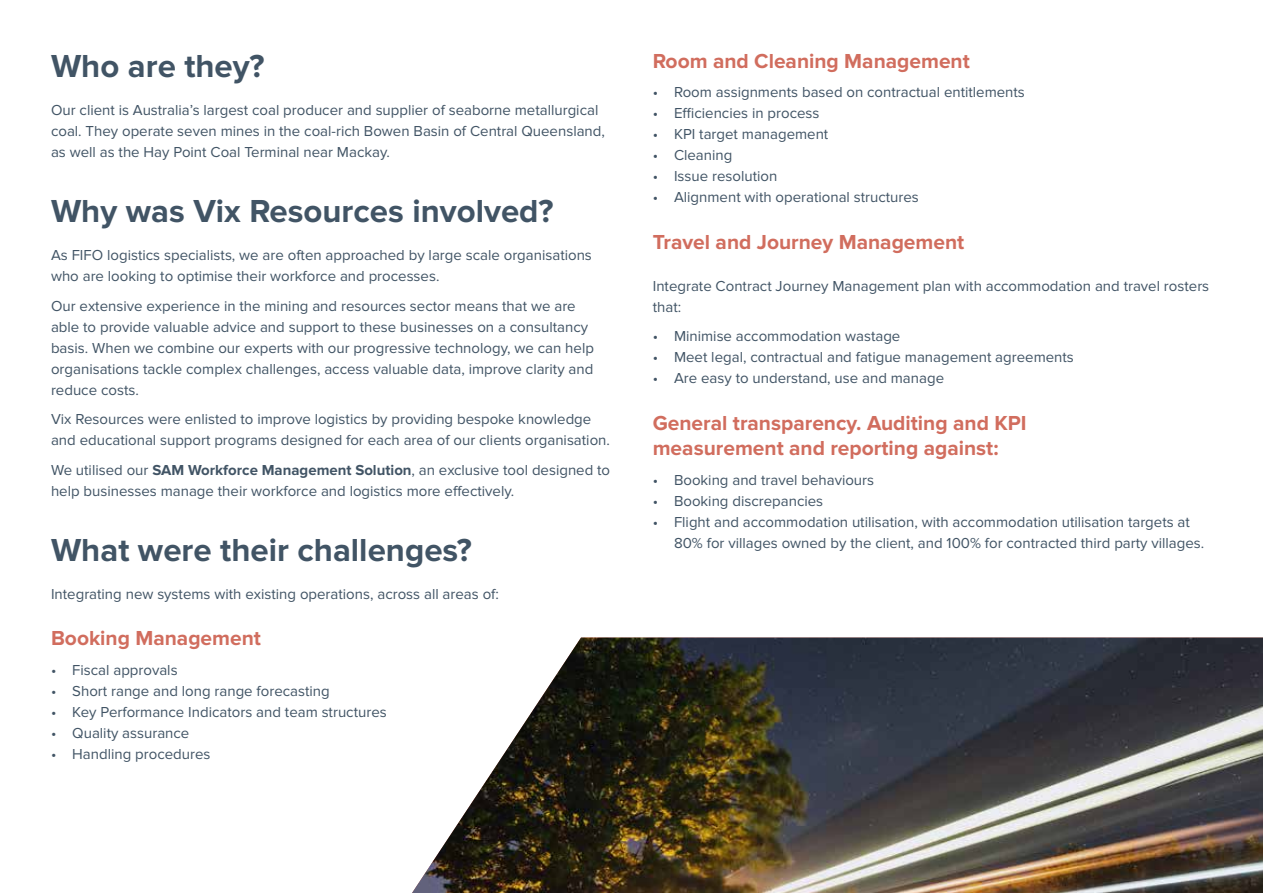
<style>
.page{position:relative;width:1263px;height:893px;background:#fff}
.page>*{position:absolute;margin:0;border:0;box-sizing:border-box;transform-origin:0 0}
.t1{font:700 33px "Proxima Nova";color:#415465}
.t2{font:700 21px/25.2px "Proxima Nova";color:#d16d5e}
.t3{font:15px/21px "Proxima Nova";color:#415465}
.s1{font-weight:700}
</style>
<div class="page">
<img style="left:412px;top:638px;width:851px;height:255px">
<h1 class="t1" style="left:51px;top:47px;width:215px">Who are they?</h1>
<p class="t3" style="left:51px;top:100px;width:555px">Our client is Australia’s largest coal producer and supplier of seaborne metallurgical coal. They operate seven mines in the coal-rich Bowen Basin of Central Queensland, as well as the Hay Point Coal Terminal near Mackay.</p>
<h1 class="t1" style="left:51px;top:192px;width:504px">Why was Vix Resources involved?</h1>
<p class="t3" style="left:51px;top:245px;width:542px">As FIFO logistics specialists, we are often approached by large scale organisations who are looking to optimise their workforce and processes.</p>
<p class="t3" style="left:51px;top:295px;width:544px">Our extensive experience in the mining and resources sector means that we are able to provide valuable advice and support to these businesses on a consultancy basis. When we combine our experts with our progressive technology, we can help organisations tackle complex challenges, access valuable data, improve clarity and reduce costs.</p>
<p class="t3" style="left:51px;top:409px;width:560px">Vix Resources were enlisted to improve logistics by providing bespoke knowledge and educational support programs designed for each area of our clients organisation.</p>
<p class="t3" style="left:51px;top:459px;width:561px">We utilised our <span class="s1">SAM Workforce Management Solution</span>, an exclusive tool designed to help businesses manage their workforce and logistics more effectively.</p>
<h1 class="t1" style="left:51px;top:531px;width:422px">What were their challenges?</h1>
<p class="t3" style="left:51px;top:584px;width:449px">Integrating new systems with existing operations, across all areas of:</p>
<h2 class="t2" style="left:51px;top:626px;width:211px">Booking Management</h2>
<p class="t3" style="left:51px;top:660px;width:128px">• Fiscal approvals</p>
<p class="t3" style="left:51px;top:681px;width:280px">• Short range and long range forecasting</p>
<p class="t3" style="left:51px;top:702px;width:337px">• Key Performance Indicators and team structures</p>
<p class="t3" style="left:51px;top:723px;width:140px">• Quality assurance</p>
<p class="t3" style="left:51px;top:744px;width:161px">• Handling procedures</p>
<h2 class="t2" style="left:653px;top:48px;width:319px">Room and Cleaning Management</h2>
<p class="t3" style="left:653px;top:82px;width:374px">• Room assignments based on contractual entitlements</p>
<p class="t3" style="left:653px;top:103px;width:168px">• Efficiencies in process</p>
<p class="t3" style="left:653px;top:124px;width:177px">• KPI target management</p>
<p class="t3" style="left:653px;top:145px;width:81px">• Cleaning</p>
<p class="t3" style="left:653px;top:166px;width:126px">• Issue resolution</p>
<p class="t3" style="left:653px;top:187px;width:268px">• Alignment with operational structures</p>
<h2 class="t2" style="left:653px;top:229px;width:313px">Travel and Journey Management</h2>
<p class="t3" style="left:653px;top:276px;width:558px">Integrate Contract Journey Management plan with accommodation and travel rosters that:</p>
<p class="t3" style="left:653px;top:326px;width:249px">• Minimise accommodation wastage</p>
<p class="t3" style="left:653px;top:347px;width:423px">• Meet legal, contractual and fatigue management agreements</p>
<p class="t3" style="left:653px;top:368px;width:293px">• Are easy to understand, use and manage</p>
<h2 class="t2" style="left:653px;top:411px;width:375px">General transparency. Auditing and KPI measurement and reporting against:</h2>
<p class="t3" style="left:653px;top:469px;width:223px">• Booking and travel behaviours</p>
<p class="t3" style="left:653px;top:490px;width:172px">• Booking discrepancies</p>
<p class="t3" style="left:674px;top:511px;width:532px;text-indent:-21px">• Flight and accommodation utilisation, with accommodation utilisation targets at<br>80% for villages owned by the client, and 100% for contracted third party villages.</p>
</div>
